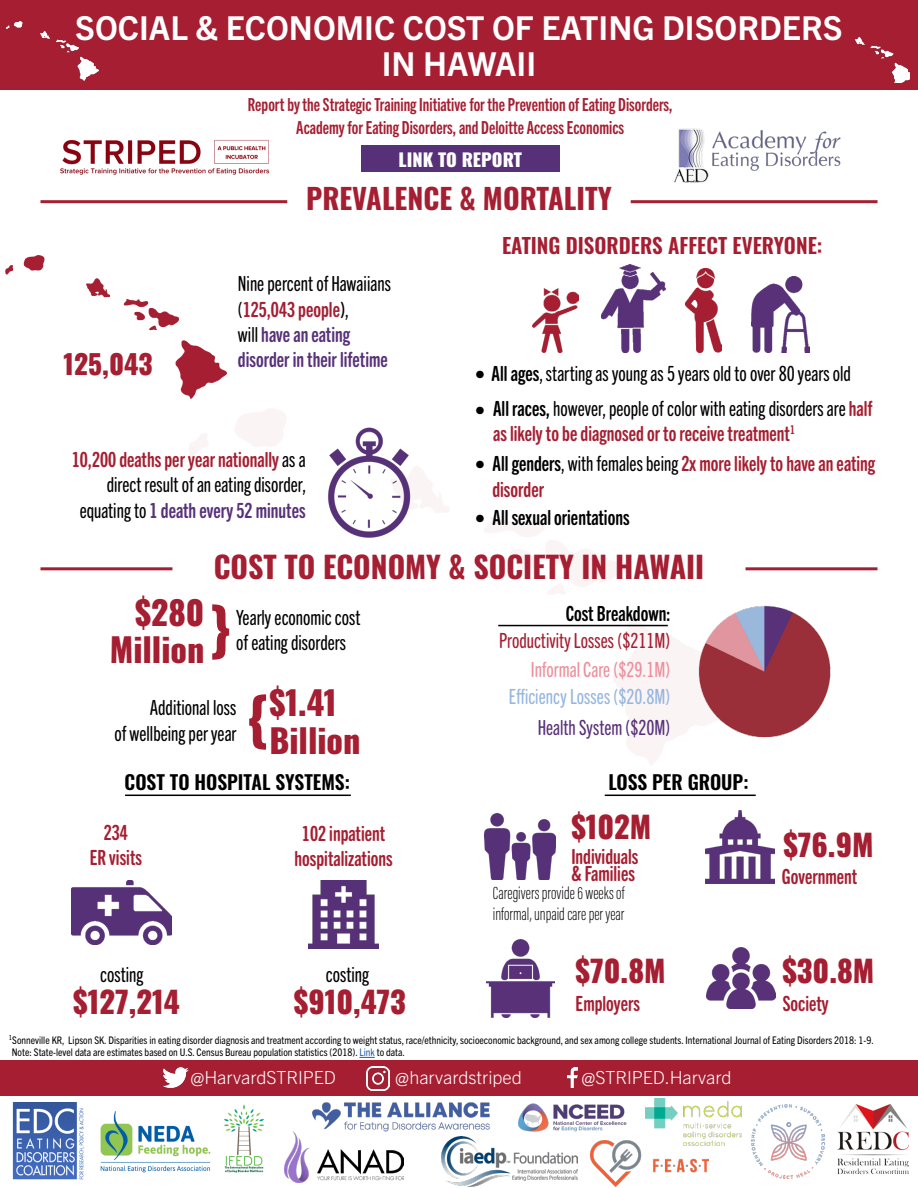
<style>
.page{position:relative;width:918px;height:1188px;background:#fff}
.page>*{position:absolute;margin:0;border:0;box-sizing:border-box;transform-origin:0 0}
.t1{font:800 54px "Oswald";color:#a51e31}
.t2{font:700 33px/36px "Trade Gothic Next LT Pro";color:#fff;text-align:center}
.t3{font:800 33px/37.5px "Oswald";color:#a51e31;text-align:right}
.t4{font:800 30px "Oswald";color:#a51e31}
.t5{font:700 30px "Oswald";color:#a51e31}
.t6{font:700 28.5px "Oswald";color:#a51e31}
.t7{font:800 27px "Oswald";color:#a51e31}
.t8{font:21px/25.2px "Trade Gothic Next SR Pro Cm";color:#000}
.t9{font:21px/25.2px "Trade Gothic Next SR Pro Bd Cm";color:#a51e31}
.t10{font:21px/25.2px "Trade Gothic Next SR Pro Bd Cm";color:#573178}
.t11{font:21px "Trade Gothic Next SR Pro Bd Cm";color:#000}
.t12{font:600 21px "Oswald";color:#a51e31}
.t13{font:21px "Trade Gothic Next SR Pro Cm";color:#a51e31}
.t14{font:21px "Trade Gothic Next SR Pro Cm";color:#95b6df}
.t15{font:21px "Trade Gothic Next SR Pro Cm";color:#ec8f9c}
.t16{font:21px "Trade Gothic Next SR Pro Cm";color:#573178}
.t17{font:600 19.5px "Oswald";color:#000}
.t18{font:18px/22.5px "Trade Gothic Next LT Pro Bd Cm";color:#a51e31;text-align:center}
.t19{font:200 18px/21.6px "Acumin Pro Extra Cond";color:#000}
.t20{font:300 18px "Trade Gothic Next LT Pro";color:#fff}
.t21{font:800 18px "Oswald";color:#fff}
.t22{font:condensed 10.5px "Trade Gothic Next SR Pro";color:#000}
.s1{font-family:"Trade Gothic Next SR Pro Cm";color:#000}
.s2{color:#a51e31}
.s3{color:#000}
.s4{font-family:"Trade Gothic Next SR Pro Bd Cm"}
.s5{font-family:"Trade Gothic Next SR Pro Bd Cm";color:#a51e31}
.s6{font-family:"Trade Gothic Next SR Pro Cm"}
.s7{color:#215e9e}
</style>
<div class="page">
<img style="left:5px;top:256px;width:221px;height:142px">
<div style="left:0;top:0;width:918px;height:90px;background:#a51e31"></div>
<hr style="left:40px;top:200px;width:247px;height:3px;background:#a51e31">
<hr style="left:631px;top:200px;width:247px;height:3px;background:#a51e31">
<hr style="left:746px;top:567px;width:132px;height:3px;background:#a51e31">
<img style="left:327px;top:427px;width:86px;height:111px">
<img style="left:601px;top:265px;width:66px;height:88px">
<img style="left:752px;top:277px;width:58px;height:76px">
<img style="left:532px;top:288px;width:46px;height:65px">
<img style="left:685px;top:269px;width:37px;height:84px">
<img style="left:689px;top:605px;width:142px;height:133px">
<hr style="left:498px;top:625px;width:170px;height:1px;background:#000">
<img style="left:673px;top:128px;width:168px;height:55px">
<div style="left:361px;top:145px;width:199px;height:27px;background:#573178"></div>
<img style="left:705px;top:810px;width:70px;height:74px">
<img style="left:486px;top:939px;width:68px;height:78px">
<img style="left:706px;top:947px;width:70px;height:62px">
<img style="left:72px;top:880px;width:100px;height:64px">
<img style="left:309px;top:880px;width:70px;height:68px">
<hr style="left:125px;top:795px;width:226px;height:1px;background:#000">
<hr style="left:605px;top:795px;width:151px;height:1px;background:#000">
<img style="left:485px;top:813px;width:71px;height:67px">
<img style="left:60px;top:139px;width:210px;height:36px">
<div style="left:0;top:1061px;width:918px;height:35px;background:#a51e31"></div>
<img style="left:312px;top:1102px;width:178px;height:29px">
<img style="left:163px;top:1067px;width:25px;height:21px">
<img style="left:366px;top:1067px;width:24px;height:23px">
<img style="left:567px;top:1067px;width:11px;height:21px">
<img style="left:284px;top:1131px;width:119px;height:52px">
<img style="left:591px;top:1141px;width:117px;height:46px">
<img style="left:100px;top:1111px;width:111px;height:62px">
<img style="left:837px;top:1104px;width:72px;height:70px">
<img style="left:12px;top:1103px;width:72px;height:77px">
<img style="left:751px;top:1104px;width:74px;height:74px">
<img style="left:224px;top:1104px;width:41px;height:69px">
<img style="left:441px;top:1137px;width:137px;height:50px">
<img style="left:519px;top:1103px;width:108px;height:28px">
<img style="left:646px;top:1098px;width:96px;height:48px">
<hr style="left:41px;top:567px;width:131px;height:3px;background:#a51e31">
<svg style="left:359px;top:1057px;width:16px;height:1px"></svg>
<img style="left:7px;top:21px;width:91px;height:59px">
<img style="left:854px;top:36px;width:55px;height:47px">
<h2 class="t2" style="left:75px;top:7px;width:769px">SOCIAL &amp; ECONOMIC COST OF EATING DISORDERS<br>IN HAWAII</h2>
<h3 class="t18" style="left:248px;top:92px;width:426px">Report by the Strategic Training Initiative for the Prevention of Eating Disorders,<br>Academy for Eating Disorders, and Deloitte Access Economics</h3>
<h3 class="t21" style="left:399px;top:150px;width:125px">LINK TO REPORT</h3>
<h3 class="t6" style="left:306px;top:184px;width:307px">PREVALENCE &amp; MORTALITY</h3>
<h3 class="t7" style="left:64px;top:350px;width:91px">125,043</h3>
<h3 class="t8" style="left:238px;top:270px;width:155px">Nine percent of Hawaiians</h3>
<h3 class="t10" style="left:238px;top:295px;width:151px"><span class="s1">(</span><span class="s2">125,043 people</span><span class="s3">)</span><span class="s1">,<br>will</span> have an eating disorder in their lifetime</h3>
<h3 class="t9" style="left:72px;top:446px;width:235px">10,200 deaths per year nationally <span class="s1">as a</span></h3>
<h3 class="t8" style="left:107px;top:471px;width:201px">direct result of an eating disorder,</h3>
<h3 class="t10" style="left:80px;top:496px;width:227px"><span class="s1">equating to</span> 1 death every 52 minutes</h3>
<h3 class="t12" style="left:502px;top:234px;width:322px">EATING DISORDERS AFFECT EVERYONE:</h3>
<h3 class="t8" style="left:475px;top:359px;width:377px">• <span class="s4">All ages</span>, starting as young as 5 years old to over 80 years old</h3>
<h3 class="t8" style="left:475px;top:397px;width:11px">•</h3>
<h3 class="t8" style="left:493px;top:394px;width:381px"><span class="s4">All races,</span> however, people of color with eating disorders are <span class="s5">half</span></h3>
<h3 class="t9" style="left:493px;top:420px;width:303px">as likely to be diagnosed or to receive treatment<sup>1</sup></h3>
<h3 class="t9" style="left:492px;top:450px;width:384px;text-indent:-17px"><span class="s1">•</span> <span class="s3">All genders</span><span class="s1">, with females being</span> 2x more likely to have an eating disorder</h3>
<h3 class="t11" style="left:475px;top:503px;width:156px"><span class="s6">•</span> All sexual orientations</h3>
<h3 class="t5" style="left:214px;top:551px;width:492px">COST TO ECONOMY &amp; SOCIETY IN HAWAII</h3>
<h3 class="t8" style="left:236px;top:603px;width:126px">Yearly economic cost of eating disorders</h3>
<h2 class="t3" style="left:110px;top:596px;width:96px">$280<br>Million</h2>
<h1 class="t1" style="left:210px;top:599px;width:23px">}</h1>
<h3 class="t11" style="left:566px;top:600px;width:106px">Cost Breakdown:</h3>
<h3 class="t13" style="left:499px;top:627px;width:173px">Productivity Losses ($211M)</h3>
<h3 class="t15" style="left:531px;top:655px;width:141px">Informal Care ($29.1M)</h3>
<h3 class="t14" style="left:509px;top:682px;width:163px">Efficiency Losses ($20.8M)</h3>
<h3 class="t16" style="left:538px;top:713px;width:134px">Health System ($20M)</h3>
<h2 class="t3" style="left:269px;top:686px;width:93px;text-align:left">$1.41<br>Billion</h2>
<h3 class="t8" style="left:114px;top:694px;width:124px;text-align:right">Additional loss<br>of wellbeing per year</h3>
<h3 class="t17" style="left:125px;top:772px;width:227px">COST TO HOSPITAL SYSTEMS:</h3>
<h3 class="t17" style="left:608px;top:772px;width:142px">LOSS PER GROUP:</h3>
<h3 class="t9" style="left:90px;top:819px;width:54px;text-align:center">234<br>ER visits</h3>
<h3 class="t9" style="left:295px;top:819px;width:100px;text-align:center">102 inpatient hospitalizations</h3>
<h3 class="t8" style="left:100px;top:960px;width:45px">costing</h3>
<h3 class="t8" style="left:326px;top:960px;width:45px">costing</h3>
<h3 class="t4" style="left:73px;top:986px;width:108px">$127,214</h3>
<h3 class="t4" style="left:294px;top:986px;width:114px">$910,473</h3>
<h3 class="t4" style="left:571px;top:811px;width:82px">$102M</h3>
<h3 class="t9" style="left:571px;top:846px;width:69px;line-height:18px">Individuals &amp; Families</h3>
<h3 class="t19" style="left:493px;top:882px;width:133px">Caregivers provide 6 weeks of informal, unpaid care per year</h3>
<h3 class="t4" style="left:576px;top:955px;width:92px">$70.8M</h3>
<h3 class="t9" style="left:576px;top:990px;width:66px">Employers</h3>
<h3 class="t4" style="left:783px;top:829px;width:92px">$76.9M</h3>
<h3 class="t9" style="left:782px;top:862px;width:77px">Government</h3>
<h3 class="t4" style="left:782px;top:955px;width:94px">$30.8M</h3>
<h3 class="t9" style="left:783px;top:990px;width:48px">Society</h3>
<p class="t22" style="left:9px;top:1033px;width:867px"><sup>1</sup>Sonneville KR, Lipson SK. Disparities in eating disorder diagnosis and treatment according to weight status, race/ethnicity, socioeconomic background, and sex among college students. International Journal of Eating Disorders 2018: 1-9.</p>
<p class="t22" style="left:12px;top:1045px;width:394px">Note: State-level data are estimates based on U.S. Census Bureau population statistics (2018). <span class="s7">Link</span> to data.</p>
<h3 class="t20" style="left:190px;top:1065px;width:147px">@HarvardSTRIPED</h3>
<h3 class="t20" style="left:395px;top:1065px;width:128px">@harvardstriped</h3>
<h3 class="t20" style="left:581px;top:1065px;width:152px">@STRIPED.Harvard</h3>
</div>
